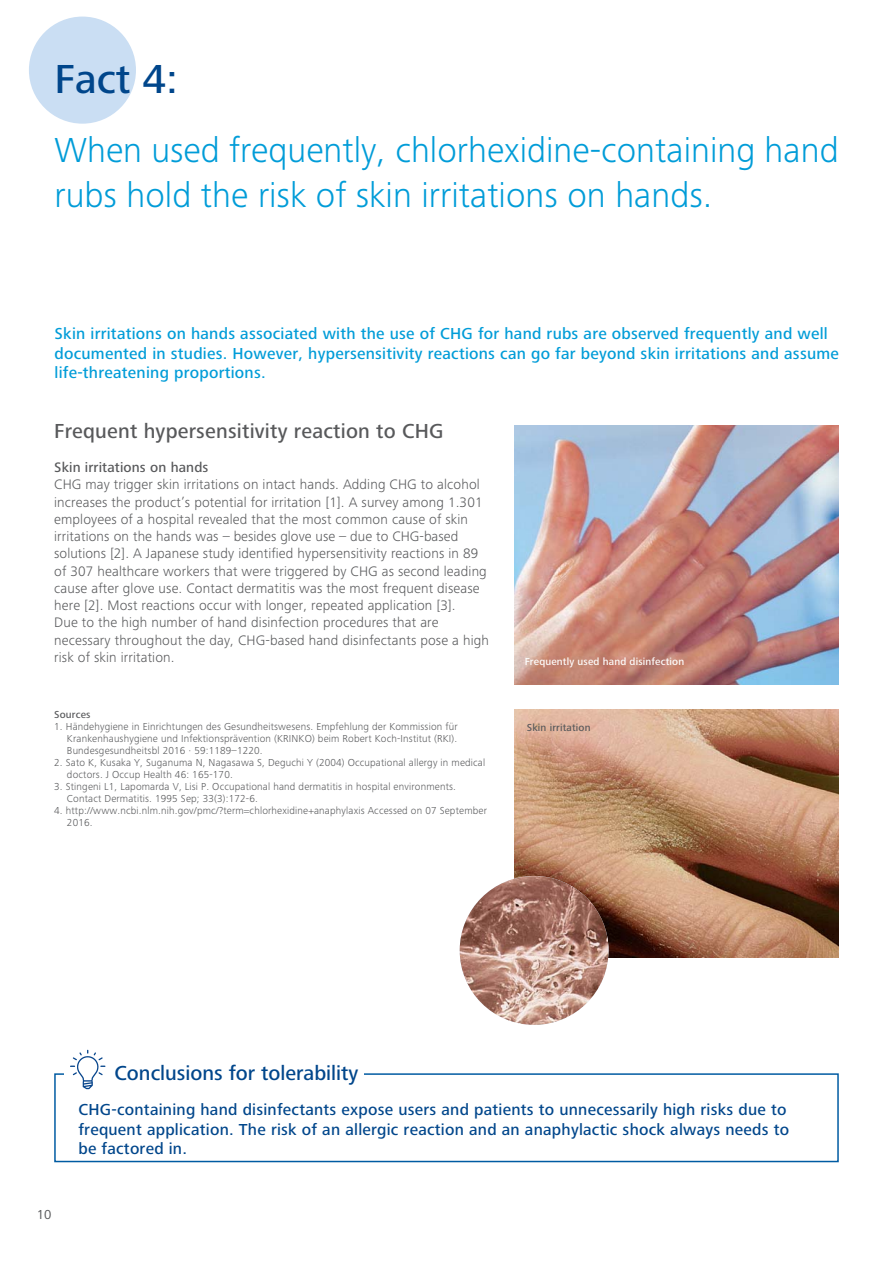
<style>
.page{position:relative;width:893px;height:1263px;background:#fff}
.page>*{position:absolute;margin:0;border:0;box-sizing:border-box;transform-origin:0 0}
.t1{font:500 42px "Frutiger Next LTW1 G";color:#00468b}
.t2{font:300 36px/45px "Frutiger Next LTW1 G";color:#009cd8}
.t3{font:500 21px "Frutiger Next LTW1 G";letter-spacing:.01em;color:#58595b}
.t4{font:500 21px "Frutiger Next LTW1 G";color:#00468b}
.t5{font:500 16.5px/19.5px "Frutiger Next LTW1 G";letter-spacing:.015em;color:#009cd8}
.t6{font:500 16.5px/19.5px "Frutiger Next LTW1 G";letter-spacing:.015em;color:#00468b}
.t7{font:300 14.25px/17.2px "Frutiger Next LTW1 G";letter-spacing:.01em;color:#58595b}
.t8{font:500 14.25px "Frutiger Next LTW1 G";letter-spacing:.01em;color:#58595b}
.t9{font:13.5px "Frutiger Next LTW1 G";color:#58595b}
.t10{font:300 10.5px/12px "Frutiger Next LTW1 G";letter-spacing:.015em;color:#58595b}
.t11{font:500 10.5px "Frutiger Next LTW1 G";letter-spacing:.015em;color:#fff}
.t12{font:500 10.5px "Frutiger Next LTW1 G";letter-spacing:.015em;color:#58595b}
</style>
<div class="page">
<div style="left:29px;top:17px;width:107px;height:107px;background:#cadef3;border-radius:50%"></div>
<img style="left:515px;top:425px;width:324px;height:260px">
<img style="left:515px;top:709px;width:324px;height:249px">
<img style="left:460px;top:876px;width:148px;height:149px;border-radius:50%">
<div style="left:54px;top:1073px;width:785px;height:89px;border:2px solid #005ba2"></div>
<img style="left:65px;top:1049px;width:49px;height:41px">
<div style="left:114px;top:1065px;width:250px;height:33px;background:#fff"></div>
<h1 class="t1" style="left:54px;top:63px;width:125px">Fact 4:</h1>
<h2 class="t2" style="left:55px;top:131px;width:786px">When used frequently, chlorhexidine-containing hand rubs hold the risk of skin irritations on hands.</h2>
<p class="t5" style="left:55px;top:325px;width:786px">Skin irritations on hands associated with the use of CHG for hand rubs are observed frequently and well documented in studies. However, hypersensitivity reactions can go far beyond skin irritations and assume life-threatening proportions.</p>
<h3 class="t3" style="left:54px;top:423px;width:391px">Frequent hypersensitivity reaction to CHG</h3>
<p class="t8" style="left:54px;top:462px;width:156px">Skin irritations on hands</p>
<p class="t7" style="left:54px;top:477px;width:436px">CHG may trigger skin irritations on intact hands. Adding CHG to alcohol increases the product’s potential for irritation [1]. A survey among 1.301 employees of a hospital revealed that the most common cause of skin irritations on the hands was – besides glove use – due to CHG-based solutions [2]. A Japanese study identified hypersensitivity reactions in 89 of 307 healthcare workers that were triggered by CHG as second leading cause after glove use. Contact dermatitis was the most frequent disease here [2]. Most reactions occur with longer, repeated application [3].<br>Due to the high number of hand disinfection procedures that are necessary throughout the day, CHG-based hand disinfectants pose a high risk of skin irritation.</p>
<p class="t12" style="left:54px;top:711px;width:38px">Sources</p>
<p class="t10" style="left:67px;top:722px;width:392px;text-align:justify;text-indent:-13px">1. Händehygiene in Einrichtungen des Gesundheitswesens. Empfehlung der Kommission für Krankenhaushygiene und Infektionsprävention (KRINKO) beim Robert Koch-Institut (RKI).<br>Bundesgesundheitsbl 2016 · 59:1189–1220.</p>
<p class="t10" style="left:67px;top:758px;width:420px;text-indent:-13px">2. Sato K, Kusaka Y, Suganuma N, Nagasawa S, Deguchi Y (2004) Occupational allergy in medical doctors. J Occup Health 46: 165-170.</p>
<p class="t10" style="left:67px;top:782px;width:391px;text-indent:-13px">3. Stingeni L1, Lapomarda V, Lisi P. Occupational hand dermatitis in hospital environments.<br>Contact Dermatitis. 1995 Sep; 33(3):172-6.</p>
<p class="t10" style="left:67px;top:806px;width:421px;text-indent:-13px">4. http://www.ncbi.nlm.nih.gov/pmc/?term=chlorhexidine+anaphylaxis Accessed on 07 September<br>2016.</p>
<p class="t11" style="left:525px;top:658px;width:161px">Frequently used hand disinfection</p>
<p class="t12" style="left:527px;top:724px;width:65px">Skin irritation</p>
<h3 class="t4" style="left:114px;top:1065px;width:245px">Conclusions for tolerability</h3>
<p class="t9" style="left:37px;top:1209px;width:16px">10</p>
<p class="t6" style="left:78px;top:1101px;width:712px">CHG-containing hand disinfectants expose users and patients to unnecessarily high risks due to frequent application. The risk of an allergic reaction and an anaphylactic shock always needs to be factored in.</p>
</div>
